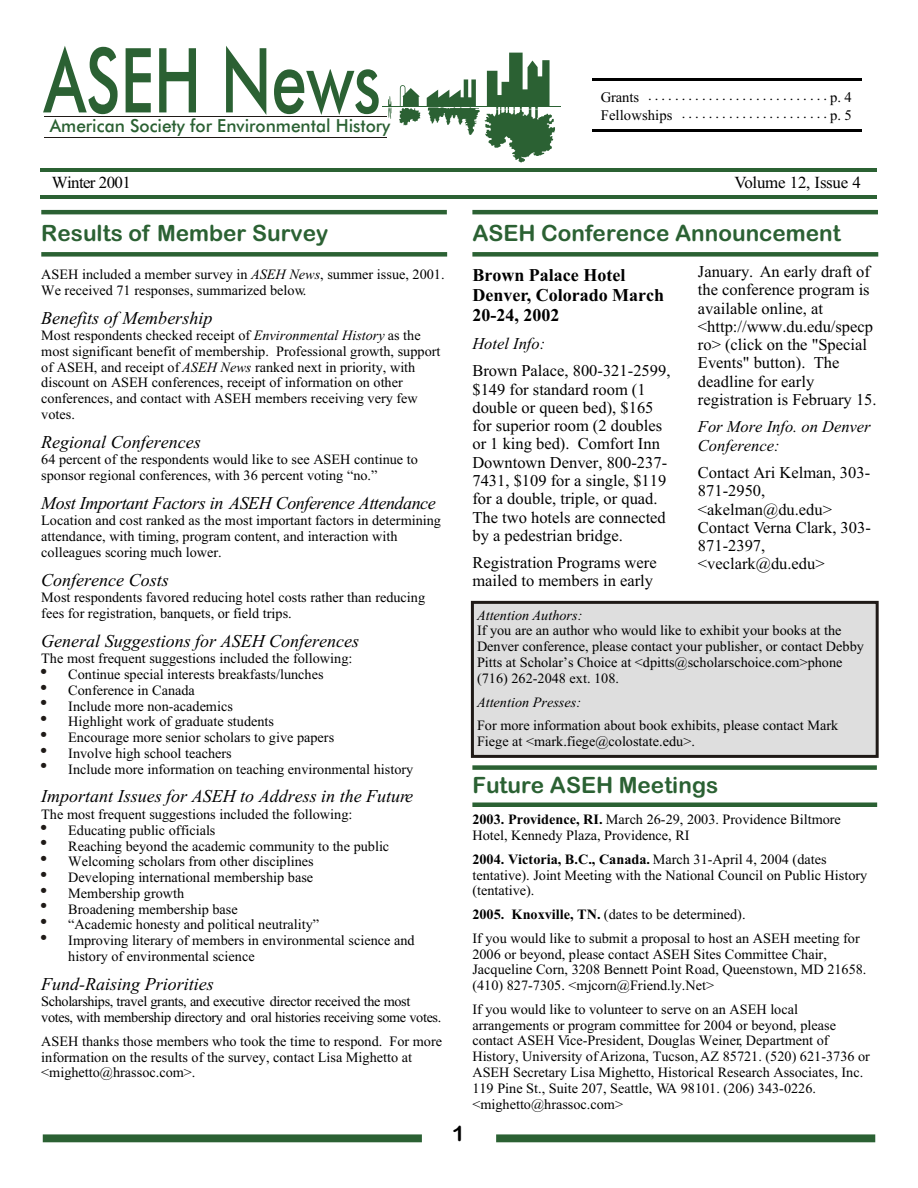
<style>
.page{position:relative;width:918px;height:1188px;background:#fff}
.page>*{position:absolute;margin:0;border:0;box-sizing:border-box;transform-origin:0 0}
.t1{font:89.85px "Futura Md BT";color:#2b6133;scale:.7 1}
.t2{font:700 22.5px "Arial Rounded MT Bold";color:#2b6133}
.t3{font:700 21.3px "Arial Rounded MT Bold";color:#000}
.t4{font:italic 18px "Times New Roman";color:#000}
.t5{font:700 18px/20px "Times New Roman";color:#000}
.t6{font:italic 18px "Times New Roman";letter-spacing:-.025em;color:#000}
.t7{font:18px "Futura Md BT";color:#2b6133;scale:.96 1}
.t8{font:16.8px "Times New Roman";letter-spacing:-.025em;color:#000}
.t9{font:16.5px/18.3px "Times New Roman";color:#000}
.t10{font:italic 16.5px/18.3px "Times New Roman";color:#000}
.t11{font:14.7px/18px "Times New Roman";letter-spacing:.005em;color:#000}
.t12{font:14.25px/15.8px "Times New Roman";color:#000}
.t13{font:14.25px/15.8px "Times New Roman";letter-spacing:-.025em;color:#000}
.t14{font:italic 14.25px "Times New Roman";color:#000}
.s1{font-style:italic}
.s2{font-weight:700}
</style>
<div class="page">
<svg style="left:43px;top:1134px;width:832px;height:8px"></svg>
<hr style="left:40px;top:168px;width:837px;height:3px;background:#2b6133">
<hr style="left:40px;top:195px;width:837px;height:3px;background:#2b6133">
<hr style="left:592px;top:79px;width:270px;height:2px;background:#000">
<hr style="left:592px;top:130px;width:270px;height:2px;background:#000">
<svg style="left:388px;top:96px;width:4px;height:23px"></svg>
<hr style="left:382px;top:106px;width:179px;height:1px;background:#2b6133">
<svg style="left:427px;top:53px;width:128px;height:109px"></svg>
<svg style="left:399px;top:85px;width:21px;height:40px"></svg>
<hr style="left:44px;top:116px;width:342px;height:1px;background:#1f1a17">
<hr style="left:44px;top:137px;width:343px;height:1px;background:#1f1a17">
<div style="left:41px;top:252px;width:406px;height:5px;background:#2b6133"></div>
<hr style="left:41px;top:210px;width:406px;height:4px;background:#2b6133">
<div style="left:472px;top:252px;width:406px;height:5px;background:#2b6133"></div>
<hr style="left:472px;top:210px;width:406px;height:4px;background:#2b6133">
<div style="left:472px;top:802px;width:405px;height:5px;background:#2b6133"></div>
<div style="left:472px;top:765px;width:405px;height:5px;background:#2b6133"></div>
<div style="left:471px;top:601px;width:408px;height:157px;background:#dedede;border:3px solid #1f1a17"></div>
<h1 class="t1" style="left:44px;top:44px;width:483px">ASEH News</h1>
<p class="t7" style="left:50px;top:118px;width:356px">American Society for Environmental History</p>
<p class="t11" style="left:601px;top:88px;width:252px">Grants ...........................p. 4<br>Fellowships ......................p. 5</p>
<p class="t8" style="left:52px;top:177px;width:81px">Winter 2001</p>
<p class="t8" style="left:735px;top:177px;width:128px">Volume 12, Issue 4</p>
<h2 class="t2" style="left:41px;top:225px;width:288px">Results of Member Survey</h2>
<h2 class="t2" style="left:472px;top:225px;width:370px">ASEH Conference Announcement</h2>
<p class="t12" style="left:41px;top:268px;width:405px">ASEH included a member survey in <span class="s1">ASEH News</span>, summer issue, 2001.<br>We received 71 responses, summarized below.</p>
<p class="t4" style="left:41px;top:311px;width:173px">Benefits of Membership</p>
<p class="t12" style="left:41px;top:329px;width:401px">Most respondents checked receipt of <span class="s1">Environmental History</span> as the most significant benefit of membership. Professional growth, support of ASEH, and receipt of <span class="s1">ASEH News</span> ranked next in priority, with discount on ASEH conferences, receipt of information on other conferences, and contact with ASEH members receiving very few votes.</p>
<p class="t4" style="left:41px;top:435px;width:161px">Regional Conferences</p>
<p class="t12" style="left:41px;top:453px;width:378px">64 percent of the respondents would like to see ASEH continue to sponsor regional conferences, with 36 percent voting “no.”</p>
<p class="t6" style="left:41px;top:496px;width:396px">Most Important Factors in ASEH Conference Attendance</p>
<p class="t12" style="left:41px;top:514px;width:401px">Location and cost ranked as the most important factors in determining attendance, with timing, program content, and interaction with colleagues scoring much lower.</p>
<p class="t4" style="left:41px;top:573px;width:129px">Conference Costs</p>
<p class="t12" style="left:41px;top:591px;width:385px">Most respondents favored reducing hotel costs rather than reducing fees for registration, banquets, or field trips.</p>
<p class="t4" style="left:41px;top:634px;width:319px">General Suggestions for ASEH Conferences</p>
<p class="t12" style="left:68px;top:652px;width:347px;text-indent:-27px">The most frequent suggestions included the following:<br>Continue special interests breakfasts/lunches<br>Conference in Canada<br>Include more non-academics<br>Highlight work of graduate students<br>Encourage more senior scholars to give papers<br>Involve high school teachers<br>Include more information on teaching environmental history</p>
<p class="t4" style="left:41px;top:790px;width:373px">Important Issues for ASEH to Address in the Future</p>
<p class="t12" style="left:68px;top:808px;width:348px;text-indent:-27px">The most frequent suggestions included the following:<br>Educating public officials<br>Reaching beyond the academic community to the public Welcoming scholars from other disciplines<br>Developing international membership base<br>Membership growth<br>Broadening membership base<br>“Academic honesty and political neutrality”<br>Improving literary of members in environmental science and history of environmental science</p>
<p class="t4" style="left:41px;top:977px;width:174px">Fund-Raising Priorities</p>
<p class="t13" style="left:41px;top:995px;width:402px">Scholarships, travel grants, and executive director received the most votes, with membership directory and oral histories receiving some votes.</p>
<p class="t12" style="left:41px;top:1035px;width:402px">ASEH thanks those members who took the time to respond. For more information on the results of the survey, contact Lisa Mighetto at &lt;mighetto@hrassoc.com&gt;.</p>
<h3 class="t3" style="left:452px;top:1126px;width:14px">1</h3>
<p class="t5" style="left:472px;top:267px;width:193px">Brown Palace Hotel<br>Denver, Colorado March<br>20-24, 2002</p>
<p class="t10" style="left:472px;top:336px;width:74px">Hotel Info:</p>
<p class="t9" style="left:472px;top:363px;width:200px">Brown Palace, 800-321-2599, $149 for standard room (1 double or queen bed), $165 for superior room (2 doubles or 1 king bed). Comfort Inn<br>Downtown Denver, 800-237-<br>7431, $109 for a single, $119 for a double, triple, or quad.<br>The two hotels are connected by a pedestrian bridge.</p>
<p class="t9" style="left:472px;top:555px;width:186px">Registration Programs were mailed to members in early</p>
<p class="t9" style="left:698px;top:264px;width:180px">January. An early draft of the conference program is available online, at &lt;http://www.du.edu/specp ro&gt; (click on the "Special<br>Events" button). The deadline for early registration is February 15.</p>
<p class="t10" style="left:698px;top:419px;width:174px">For More Info. on Denver<br>Conference:</p>
<p class="t9" style="left:698px;top:465px;width:174px">Contact Ari Kelman, 303-<br>871-2950, &lt;akelman@du.edu&gt;<br>Contact Verna Clark, 303-<br>871-2397, &lt;veclark@du.edu&gt;</p>
<p class="t14" style="left:477px;top:610px;width:107px">Attention Authors:</p>
<p class="t12" style="left:477px;top:624px;width:388px">If you are an author who would like to exhibit your books at the Denver conference, please contact your publisher, or contact Debby Pitts at Scholar’s Choice at &lt;dpitts@scholarschoice.com&gt;phone (716) 262-2048 ext. 108.</p>
<p class="t14" style="left:477px;top:697px;width:106px">Attention Presses:</p>
<p class="t12" style="left:477px;top:719px;width:363px">For more information about book exhibits, please contact Mark<br>Fiege at &lt;mark.fiege@colostate.edu&gt;.</p>
<h2 class="t2" style="left:472px;top:777px;width:247px">Future ASEH Meetings</h2>
<p class="t12" style="left:472px;top:813px;width:370px"><span class="s2">2003. Providence, RI.</span> March 26-29, 2003. Providence Biltmore<br>Hotel, Kennedy Plaza, Providence, RI</p>
<p class="t12" style="left:472px;top:853px;width:396px"><span class="s2">2004. Victoria, B.C., Canada.</span> March 31-April 4, 2004 (dates tentative). Joint Meeting with the National Council on Public History (tentative).</p>
<p class="t12" style="left:472px;top:904px;width:389px;line-height:23.7px"><span class="s2">2005. Knoxville, TN.</span> (dates to be determined).<br>If you would like to submit a proposal to host an ASEH meeting for</p>
<p class="t12" style="left:472px;top:947px;width:396px">2006 or beyond, please contact ASEH Sites Committee Chair,<br>Jacqueline Corn, 3208 Bennett Point Road, Queenstown, MD 21658. (410) 827-7305. &lt;mjcorn@Friend.ly.Net&gt;</p>
<p class="t12" style="left:472px;top:1003px;width:399px">If you would like to volunteer to serve on an ASEH local arrangements or program committee for 2004 or beyond, please contact ASEH Vice-President, Douglas Weiner, Department of History, University of Arizona, Tucson, AZ 85721. (520) 621-3736 or ASEH Secretary Lisa Mighetto, Historical Research Associates, Inc.<br>119 Pine St., Suite 207, Seattle, WA 98101. (206) 343-0226. &lt;mighetto@hrassoc.com&gt;</p>
</div>
